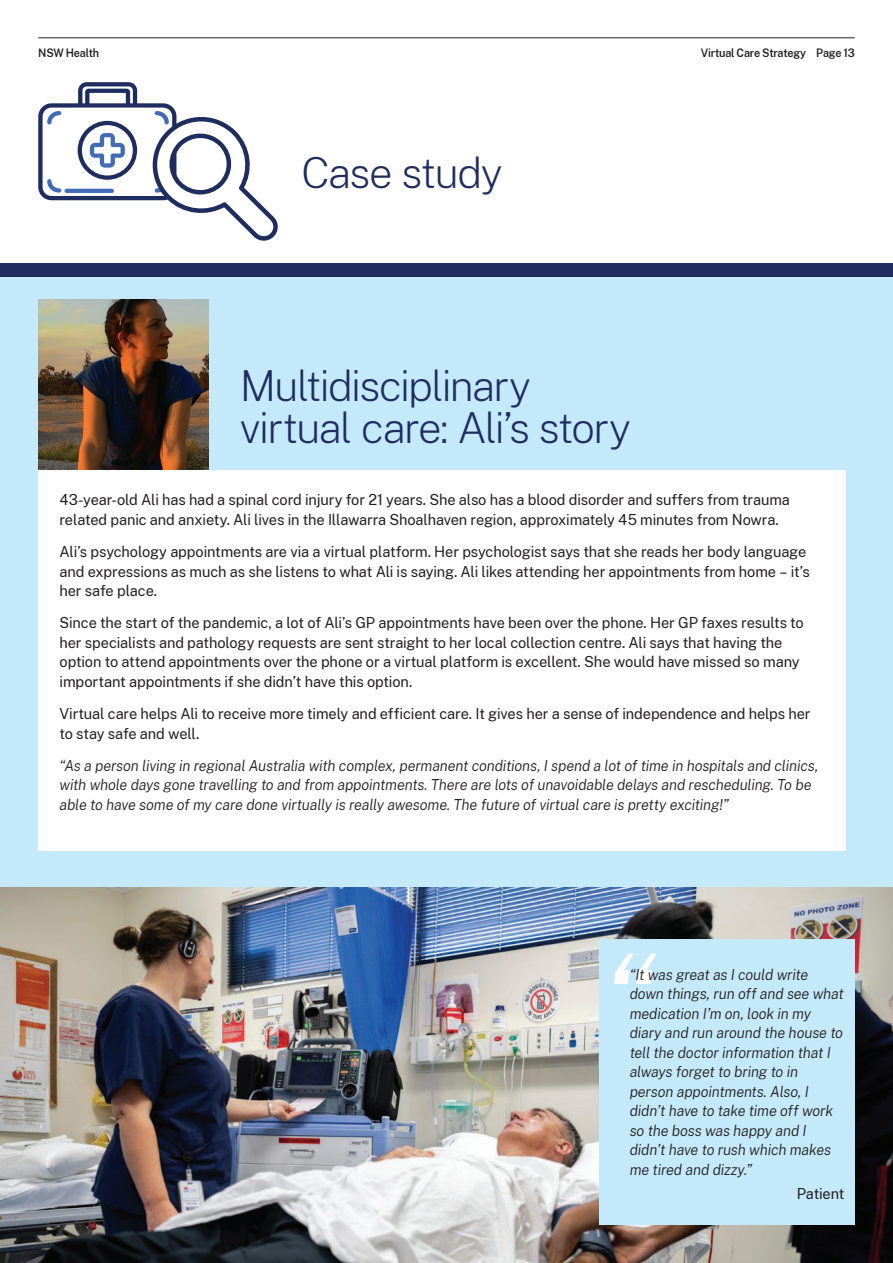
<style>
.page{position:relative;width:893px;height:1263px;background:#fff}
.page>*{position:absolute;margin:0;border:0;box-sizing:border-box;transform-origin:0 0}
.t1{font:200 42px/42px "Public Sans NSW";letter-spacing:-.04em;color:#1e2c60}
.t2{font:15px/19.5px "Public Sans NSW";letter-spacing:-.01em;color:#231f20}
.t3{font:italic 300 15px/19.5px "Public Sans NSW";letter-spacing:-.01em;color:#231f20}
.t4{font:600 11.7px "Public Sans NSW";letter-spacing:-.02em;color:#231f20;scale:.93 1}
</style>
<div class="page">
<hr style="left:38px;top:37px;width:817px;height:1px;background:#231f20">
<div style="left:0;top:276px;width:893px;height:628px;background:#c3e9fa"></div>
<div style="left:38px;top:470px;width:807px;height:381px;background:#fff"></div>
<img style="left:0;top:888px;width:893px;height:375px">
<div style="left:600px;top:939px;width:255px;height:286px;background:#c3e9fa"></div>
<div style="left:0;top:263px;width:893px;height:13px;background:#1e2c60"></div>
<svg style="left:614px;top:953px;width:42px;height:31px"></svg>
<svg style="left:38px;top:82px;width:240px;height:159px"></svg>
<img style="left:38px;top:300px;width:170px;height:170px">
<p class="t4" style="left:38px;top:44px;width:67px">NSW Health</p>
<p class="t4" style="left:701px;top:44px;width:167px">Virtual Care Strategy Page 13</p>
<p class="t1" style="left:301px;top:150px;width:203px">Case study</p>
<h1 class="t1" style="left:240px;top:362px;width:393px">Multidisciplinary virtual care: Ali’s story</h1>
<p class="t2" style="left:60px;top:489px;width:732px">43-year-old Ali has had a spinal cord injury for 21 years. She also has a blood disorder and suffers from trauma related panic and anxiety. Ali lives in the Illawarra Shoalhaven region, approximately 45 minutes from Nowra.</p>
<p class="t2" style="left:60px;top:541px;width:752px">Ali’s psychology appointments are via a virtual platform. Her psychologist says that she reads her body language and expressions as much as she listens to what Ali is saying. Ali likes attending her appointments from home – it’s her safe place.</p>
<p class="t2" style="left:60px;top:612px;width:746px">Since the start of the pandemic, a lot of Ali’s GP appointments have been over the phone. Her GP faxes results to her specialists and pathology requests are sent straight to her local collection centre. Ali says that having the option to attend appointments over the phone or a virtual platform is excellent. She would have missed so many important appointments if she didn’t have this option.</p>
<p class="t2" style="left:60px;top:703px;width:753px">Virtual care helps Ali to receive more timely and efficient care. It gives her a sense of independence and helps her</p>
<p class="t2" style="left:60px;top:722px;width:141px">to stay safe and well.</p>
<p class="t3" style="left:60px;top:755px;width:760px">“As a person living in regional Australia with complex, permanent conditions, I spend a lot of time in hospitals and clinics, with whole days gone travelling to and from appointments. There are lots of unavoidable delays and rescheduling. To be able to have some of my care done virtually is really awesome. The future of virtual care is pretty exciting!”</p>
<p class="t3" style="left:630px;top:964px;width:216px">“It was great as I could write down things, run off and see what medication I’m on, look in my diary and run around the house to tell the doctor information that I always forget to bring to in person appointments. Also, I didn’t have to take time off work so the boss was happy and I didn’t have to rush which makes me tired and dizzy.”</p>
<p class="t2" style="left:797px;top:1182px;width:49px">Patient</p>
</div>
